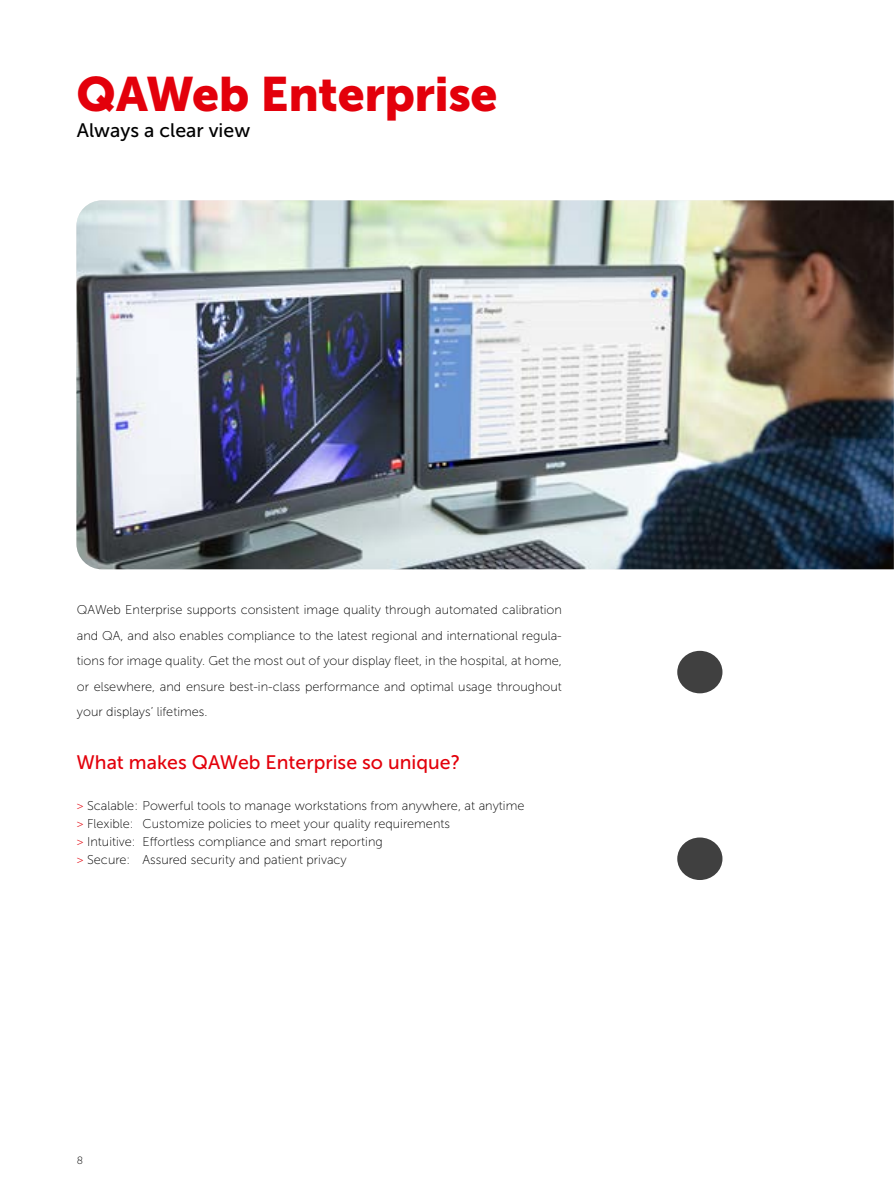
<style>
.page{position:relative;width:894px;height:1186px;background:#fff}
.page>*{position:absolute;margin:0;border:0;box-sizing:border-box;transform-origin:0 0}
.t1{font:48px "Museo Sans 900";letter-spacing:-.01em;color:#e3000b}
.t2{font:19.5px "Museo Sans 500";color:#e3000b}
.t3{font:19.5px "Museo Sans 500";color:#000}
.t4{font:12.75px/25.5px "Museo Sans 100";color:#000}
.t5{font:10.5px "Museo Sans 100";color:#000}
.s1{color:#e3000b}
</style>
<div class="page">
<img style="left:76px;top:200px;width:817px;height:369px">
<div style="left:677px;top:651px;width:45px;height:42px;background:#404040;border-radius:50%"></div>
<div style="left:677px;top:837px;width:45px;height:43px;background:#404040;border-radius:50%"></div>
<p class="t1" style="left:76px;top:67px;width:422px">QAWeb Enterprise</p>
<p class="t3" style="left:77px;top:120px;width:175px">Always a clear view</p>
<p class="t4" style="left:77px;top:597px;width:486px;text-align:justify">QAWeb Enterprise supports consistent image quality through automated calibration and QA, and also enables compliance to the latest regional and international regula&shy;tions for image quality. Get the most out of your display fleet, in the hospital, at home, or elsewhere, and ensure best-in-class performance and optimal usage throughout your displays’ lifetimes.</p>
<p class="t2" style="left:76px;top:752px;width:385px">What makes QAWeb Enterprise so unique?</p>
<p class="t4" style="left:76px;top:797px;width:449px;line-height:18px"><span class="s1">&gt;</span> Scalable: Powerful tools to manage workstations from anywhere, at anytime <span class="s1">&gt;</span> Flexible: Customize policies to meet your quality requirements<br><span class="s1">&gt;</span> Intuitive: Effortless compliance and smart reporting<br><span class="s1">&gt;</span> Secure: Assured security and patient privacy</p>
<p class="t5" style="left:77px;top:1155px;width:8px">8</p>
</div>
